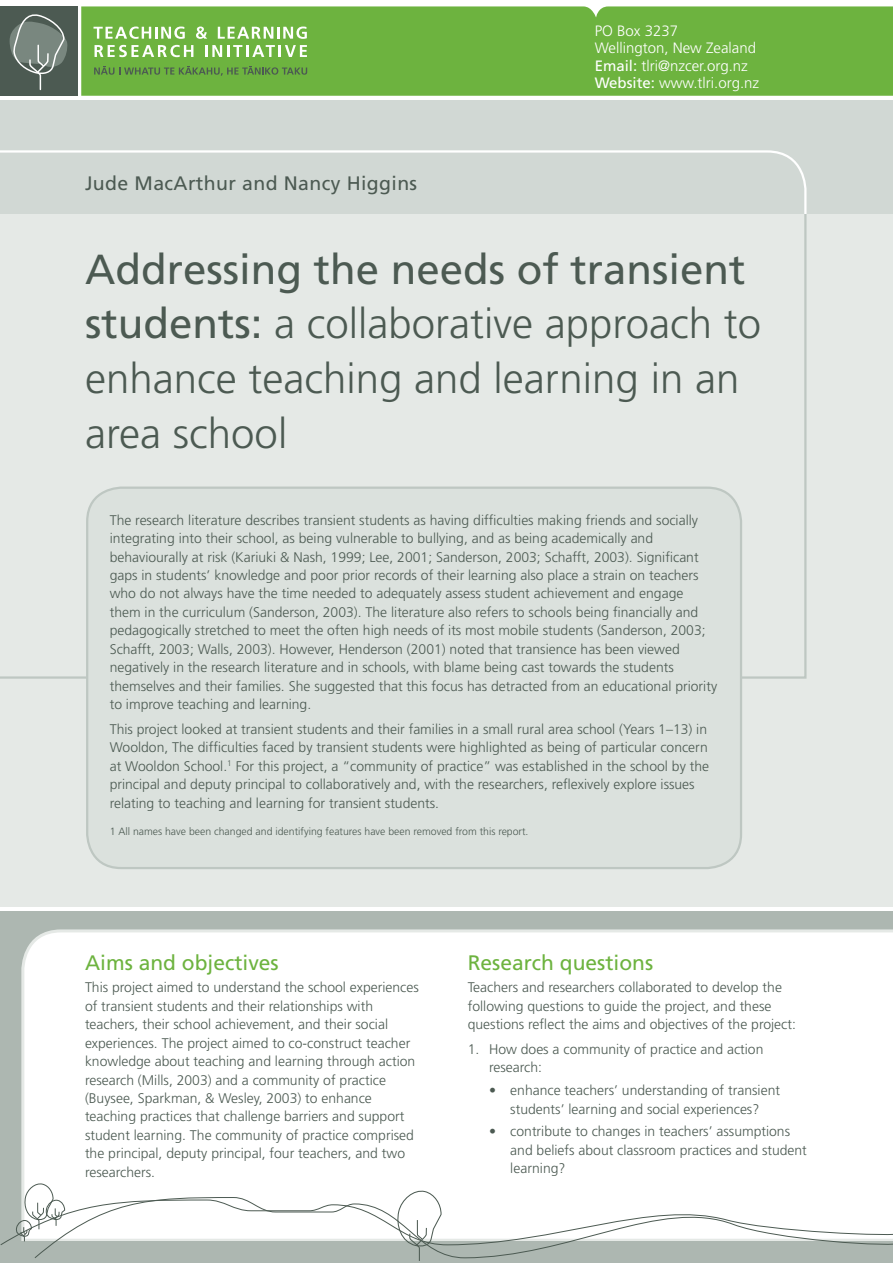
<style>
.page{position:relative;width:893px;height:1263px;background:#fff}
.page>*{position:absolute;margin:0;border:0;box-sizing:border-box;transform-origin:0 0}
.t1{font:300 42px/54.9px "Frutiger";color:#4c5a52}
.t2{font:21px "Frutiger";color:#6db33f}
.t3{font:19.5px "Frutiger";letter-spacing:.02em;color:#4c5a52}
.t4{font:300 15px/17.2px "Frutiger";color:#fff}
.t5{font:300 13.95px/18.5px "Frutiger";color:#4c5a52}
.t6{font:300 10.5px "Frutiger";color:#4c5a52}
.s1{font-weight:400}
</style>
<div class="page">
<div style="left:81px;top:6px;width:812px;height:90px;background:#6db33f"></div>
<div style="left:0;top:208px;width:893px;height:699px;background:#e5e9e6"></div>
<svg style="left:0;top:214px;width:806px;height:465px"></svg>
<div style="left:0;top:6px;width:78px;height:90px;background:#4c5a52"></div>
<div style="left:87px;top:488px;width:654px;height:380px;background:#dbe1dd;border-radius:34px"></div>
<div style="left:86px;top:487px;width:656px;height:382px;border:2px solid #bec7c2;border-radius:34px"></div>
<svg style="left:10px;top:14px;width:58px;height:77px"></svg>
<svg style="left:95px;top:45px;width:98px;height:12px"></svg>
<svg style="left:205px;top:45px;width:102px;height:12px"></svg>
<svg style="left:93px;top:27px;width:92px;height:12px"></svg>
<svg style="left:196px;top:27px;width:11px;height:12px"></svg>
<svg style="left:218px;top:27px;width:89px;height:12px"></svg>
<svg style="left:94px;top:66px;width:213px;height:10px;background:#639844"></svg>
<div style="left:0;top:911px;width:893px;height:341px;background:#adb7b1"></div>
<div style="left:21px;top:929px;width:872px;height:253px;background:#fff"></div>
<svg style="left:0;top:1182px;width:893px;height:81px"></svg>
<div style="left:0;top:100px;width:893px;height:114px;background:#d1d8d4"></div>
<svg style="left:0;top:150px;width:806px;height:64px"></svg>
<h3 class="t3" style="left:85px;top:174px;width:334px">Jude MacArthur and Nancy Higgins</h3>
<p class="t4" style="left:595px;top:23px;width:166px">PO Box 3237<br>Wellington, New Zealand<br><span class="s1">Email:</span> tlri@nzcer.org.nz<br><span class="s1">Website:</span> www.tlri.org.nz</p>
<h1 class="t1" style="left:85px;top:244px;width:677px"><span class="s1">Addressing the needs of transient students:</span> a collaborative approach to enhance teaching and learning in an area school</h1>
<p class="t5" style="left:110px;top:511px;width:609px">The research literature describes transient students as having difficulties making friends and socially integrating into their school, as being vulnerable to bullying, and as being academically and behaviourally at risk (Kariuki &amp; Nash, 1999; Lee, 2001; Sanderson, 2003; Schafft, 2003). Significant gaps in students’ knowledge and poor prior records of their learning also place a strain on teachers who do not always have the time needed to adequately assess student achievement and engage them in the curriculum (Sanderson, 2003). The literature also refers to schools being financially and pedagogically stretched to meet the often high needs of its most mobile students (Sanderson, 2003; Schafft, 2003; Walls, 2003). However, Henderson (2001) noted that transience has been viewed negatively in the research literature and in schools, with blame being cast towards the students themselves and their families. She suggested that this focus has detracted from an educational priority to improve teaching and learning.</p>
<p class="t5" style="left:110px;top:721px;width:601px">This project looked at transient students and their families in a small rural area school (Years 1–13) in Wooldon, The difficulties faced by transient students were highlighted as being of particular concern at Wooldon School.<sup>1</sup> For this project, a “community of practice” was established in the school by the principal and deputy principal to collaboratively and, with the researchers, reflexively explore issues relating to teaching and learning for transient students.</p>
<p class="t6" style="left:110px;top:827px;width:420px">1 All names have been changed and identifying features have been removed from this report.</p>
<h2 class="t2" style="left:85px;top:953px;width:195px">Aims and objectives</h2>
<p class="t5" style="left:85px;top:979px;width:335px">This project aimed to understand the school experiences of transient students and their relationships with teachers, their school achievement, and their social experiences. The project aimed to co-construct teacher knowledge about teaching and learning through action research (Mills, 2003) and a community of practice (Buysee, Sparkman, &amp; Wesley, 2003) to enhance teaching practices that challenge barriers and support student learning. The community of practice comprised the principal, deputy principal, four teachers, and two researchers.</p>
<h2 class="t2" style="left:468px;top:953px;width:187px">Research questions</h2>
<p class="t5" style="left:468px;top:979px;width:330px">Teachers and researchers collaborated to develop the following questions to guide the project, and these questions reflect the aims and objectives of the project:</p>
<p class="t5" style="left:489px;top:1041px;width:276px;text-indent:-21px">1. How does a community of practice and action research:</p>
<p class="t5" style="left:489px;top:1082px;width:293px;text-align:center">• enhance teachers’ understanding of transient students’ learning and social experiences?</p>
<p class="t5" style="left:510px;top:1123px;width:298px;text-indent:-21px">• contribute to changes in teachers’ assumptions and beliefs about classroom practices and student learning?</p>
</div>
